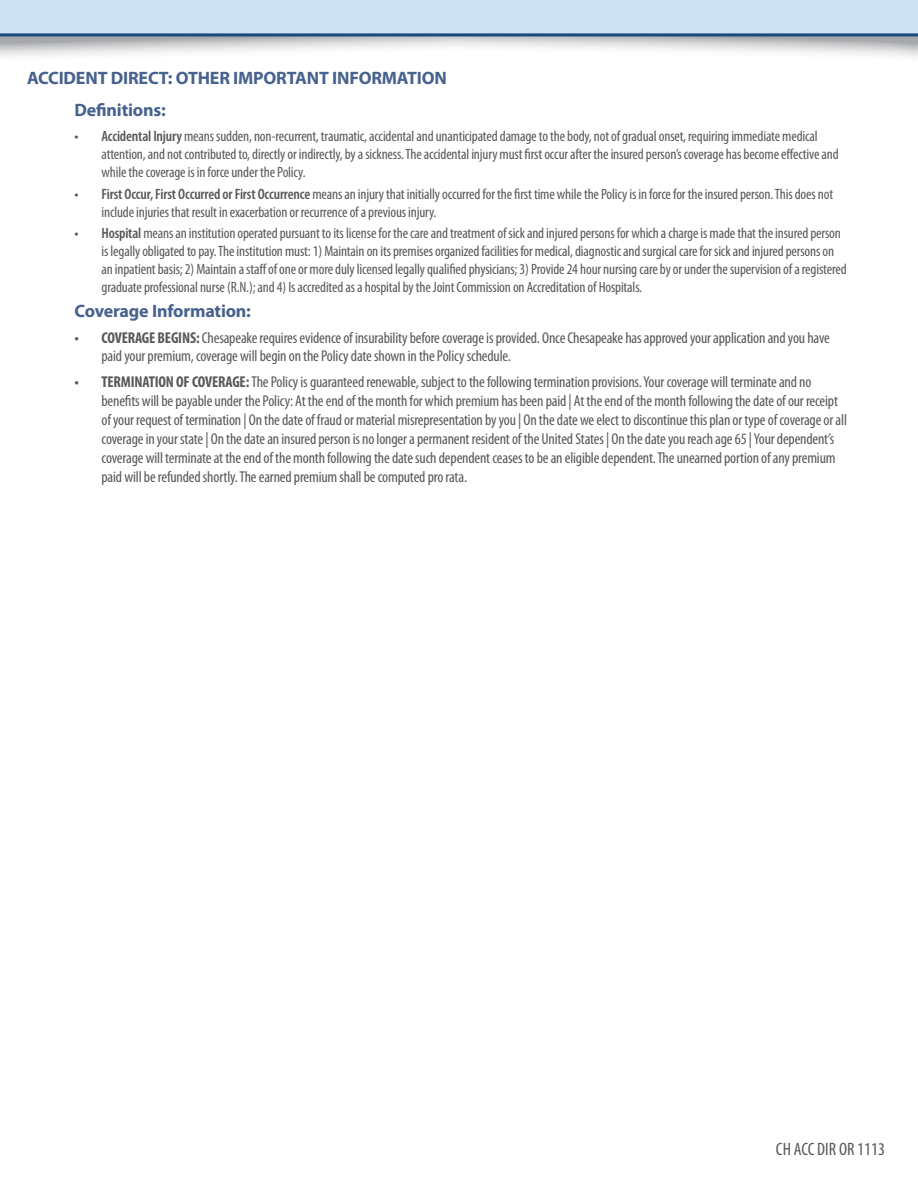
<style>
.page{position:relative;width:918px;height:1188px;background:#fff}
.page>*{position:absolute;margin:0;border:0;box-sizing:border-box;transform-origin:0 0}
.t1{font:700 18px "Myriad Pro";letter-spacing:-.01em;color:#47628e}
.t2{font:condensed 18px "Myriad Pro";color:#57585a}
.t3{font:condensed 15.75px/18.9px "Myriad Pro";letter-spacing:-.01em;color:#57585a}
.t4{font:condensed 15px/18px "Myriad Pro";letter-spacing:-.01em;color:#57585a}
.s1{font-weight:600}
.s2{font-weight:700}
</style>
<div class="page">
<svg style="left:0;top:36px;width:918px;height:21px"></svg>
<svg style="left:0;top:0;width:918px;height:36px"></svg>
<p class="t1" style="left:27px;top:66px;width:421px">ACCIDENT DIRECT: OTHER IMPORTANT INFORMATION</p>
<p class="t1" style="left:75px;top:98px;width:93px">Definitions:</p>
<p class="t4" style="left:102px;top:127px;width:739px;text-indent:-27px"><span class="s1">• Accidental Injury</span> means sudden, non-recurrent, traumatic, accidental and unanticipated damage to the body, not of gradual onset, requiring immediate medical attention, and not contributed to, directly or indirectly, by a sickness. The accidental injury must first occur after the insured person’s coverage has become effective and while the coverage is in force under the Policy.</p>
<p class="t4" style="left:102px;top:184px;width:733px;text-indent:-27px"><span class="s1">• First Occur, First Occurred or First Occurrence</span> means an injury that initially occurred for the first time while the Policy is in force for the insured person. This does not include injuries that result in exacerbation or recurrence of a previous injury.</p>
<p class="t4" style="left:102px;top:224px;width:747px;text-indent:-27px"><span class="s1">• Hospital</span> means an institution operated pursuant to its license for the care and treatment of sick and injured persons for which a charge is made that the insured person is legally obligated to pay. The institution must: 1) Maintain on its premises organized facilities for medical, diagnostic and surgical care for sick and injured persons on an inpatient basis; 2) Maintain a staff of one or more duly licensed legally qualified physicians; 3) Provide 24 hour nursing care by or under the supervision of a registered graduate professional nurse (R.N.); and 4) Is accredited as a hospital by the Joint Commission on Accreditation of Hospitals.</p>
<p class="t1" style="left:75px;top:299px;width:178px">Coverage Information:</p>
<p class="t3" style="left:102px;top:328px;width:730px;text-indent:-27px"><span class="s2">• COVERAGE BEGINS:</span> Chesapeake requires evidence of insurability before coverage is provided. Once Chesapeake has approved your application and you have paid your premium, coverage will begin on the Policy date shown in the Policy schedule.</p>
<p class="t3" style="left:102px;top:372px;width:747px;text-indent:-27px"><span class="s2">• TERMINATION OF COVERAGE:</span> The Policy is guaranteed renewable, subject to the following termination provisions. Your coverage will terminate and no benefits will be payable under the Policy: At the end of the month for which premium has been paid | At the end of the month following the date of our receipt of your request of termination | On the date of fraud or material misrepresentation by you | On the date we elect to discontinue this plan or type of coverage or all coverage in your state | On the date an insured person is no longer a permanent resident of the United States | On the date you reach age 65 | Your dependent’s coverage will terminate at the end of the month following the date such dependent ceases to be an eligible dependent. The unearned portion of any premium paid will be refunded shortly. The earned premium shall be computed pro rata.</p>
<p class="t2" style="left:776px;top:1138px;width:111px">CH ACC DIR OR 1113</p>
</div>
